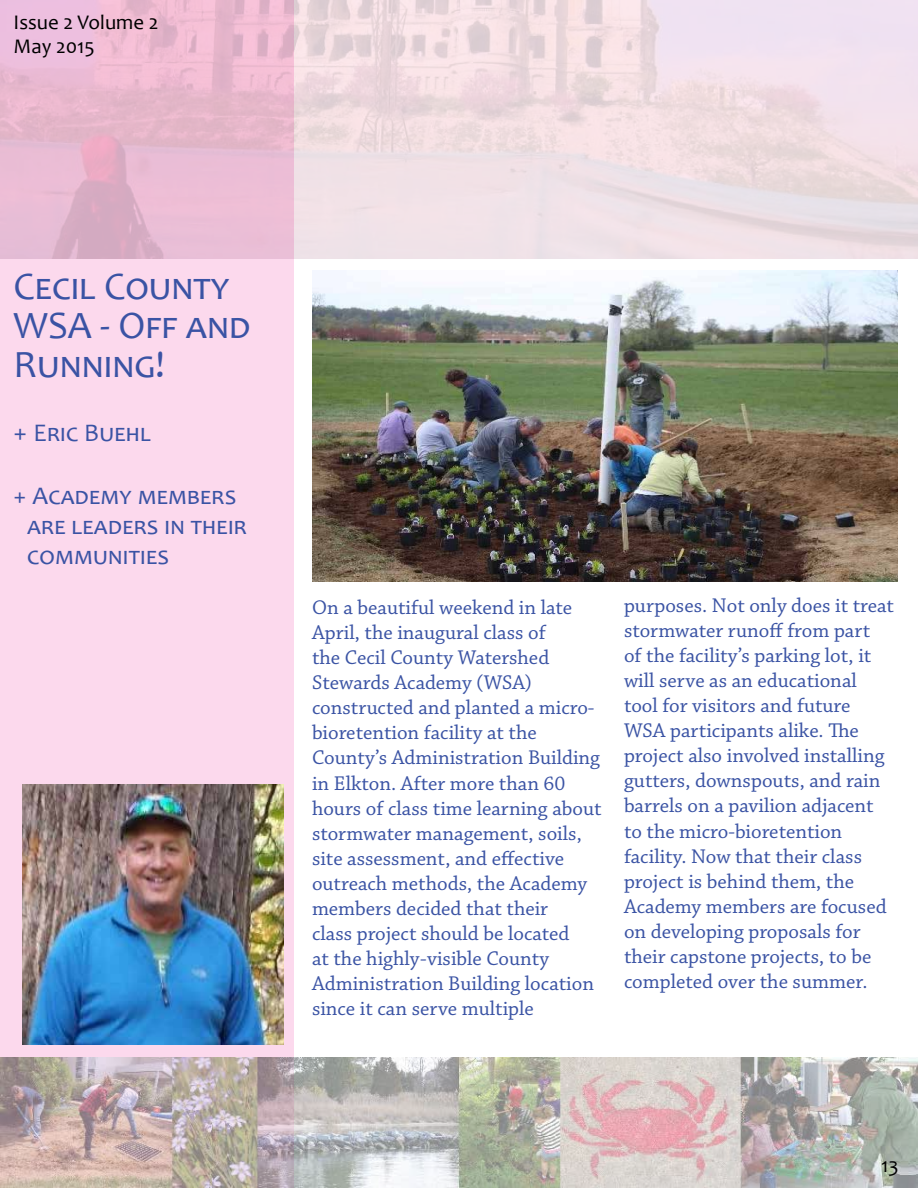
<style>
.page{position:relative;width:918px;height:1188px;background:#fff}
.page>*{position:absolute;margin:0;border:0;box-sizing:border-box;transform-origin:0 0}
.t1{font:38.85px/38.8px "Candara";color:#3a53a4}
.t2{font:25.35px/29.8px "Candara";letter-spacing:.01em;color:#3a53a4}
.t3{font:20.85px/25px "Chaparral Pro";color:#3a53a4}
.t4{font:20.85px "Candara";color:#000}
.s1{font-size:26.85px}
</style>
<div class="page">
<div style="left:0;top:0;width:293px;height:1188px;background:#fcd9ed"></div>
<img style="left:0;top:1058px;width:918px;height:130px">
<img style="left:0;top:0;width:918px;height:259px">
<img style="left:312px;top:271px;width:586px;height:310px">
<img style="left:22px;top:784px;width:262px;height:260px">
<p class="t4" style="left:14px;top:9px;width:146px">Issue 2 Volume 2</p>
<p class="t4" style="left:14px;top:33px;width:83px">May 2015</p>
<h1 class="t1" style="left:14px;top:267px;width:238px">Cecil County<br>WSA - Off and<br>Running!</h1>
<p class="t2" style="left:14px;top:417px;width:139px"><span class="s1">+</span> Eric Buehl</p>
<p class="t2" style="left:27px;top:481px;width:221px;text-indent:-13px">+ Academy members are leaders in their communities</p>
<p class="t3" style="left:312px;top:596px;width:291px">On a beautiful weekend in late<br>April, the inaugural class of<br>the Cecil County Watershed<br>Stewards Academy (WSA) constructed and planted a micro&shy;bioretention facility at the<br>County’s Administration Building in Elkton. After more than 60 hours of class time learning about stormwater management, soils, site assessment, and effective outreach methods, the Academy members decided that their<br>class project should be located<br>at the highly-visible County<br>Administration Building location since it can serve multiple</p>
<p class="t3" style="left:624px;top:593px;width:272px">purposes. Not only does it treat stormwater runoff from part<br>of the facility’s parking lot, it will serve as an educational tool for visitors and future<br>WSA participants alike. The project also involved installing gutters, downspouts, and rain barrels on a pavilion adjacent to the micro-bioretention facility. Now that their class project is behind them, the<br>Academy members are focused on developing proposals for their capstone projects, to be completed over the summer.</p>
<p class="t4" style="left:881px;top:1152px;width:19px">13</p>
</div>
